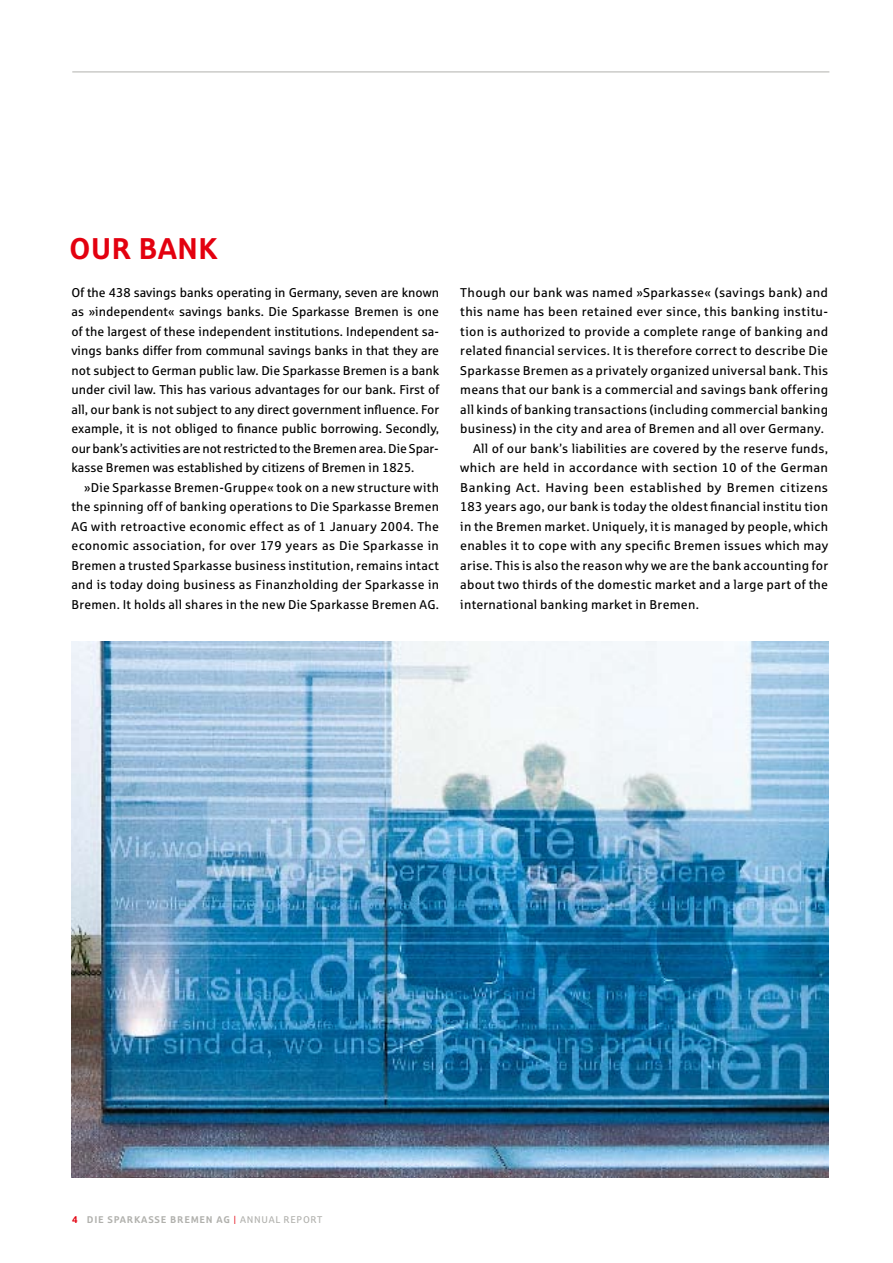
<style>
.page{position:relative;width:893px;height:1263px;background:#fff}
.page>*{position:absolute;margin:0;border:0;box-sizing:border-box;transform-origin:0 0}
.t1{font:700 30px "Sparkasse Rg";color:#e3000f}
.t2{font:12.75px/19.5px "Sparkasse Rg";letter-spacing:.015em;color:#000;text-align:justify}
.t3{font:700 9.75px "Sparkasse Rg";letter-spacing:.075em;color:#b1b1ad}
.s1{color:#e3000f}
.s2{font-weight:400;color:#e3000f}
.s3{font-weight:400}
</style>
<div class="page">
<hr style="left:72px;top:72px;width:757px;height:1px;background:#b1b1ad">
<img style="left:71px;top:642px;width:757px;height:536px">
<h1 class="t1" style="left:69px;top:229px;width:147px">OUR BANK</h1>
<p class="t2" style="left:71px;top:282px;width:369px">Of the 438 savings banks operating in Germany, seven are known as »independent« savings banks. Die Sparkasse Bremen is one of the largest of these independent institutions. Independent sa&shy;vings banks differ from communal savings banks in that they are not subject to German public law. Die Sparkasse Bremen is a bank under civil law. This has various advantages for our bank. First of all, our bank is not subject to any direct government influence. For example, it is not obliged to finance public borrowing. Secondly, our bank’s activities are not restricted to the Bremen area. Die Spar&shy;kasse Bremen was established by citizens of Bremen in 1825.</p>
<p class="t2" style="left:71px;top:477px;width:369px;text-indent:13px">»Die Sparkasse Bremen-Gruppe« took on a new structure with the spinning off of banking operations to Die Sparkasse Bremen AG with retroactive economic effect as of 1 January 2004. The economic association, for over 179 years as Die Sparkasse in Bremen a trusted Sparkasse business institution, remains intact and is today doing business as Finanzholding der Sparkasse in Bremen. It holds all shares in the new Die Sparkasse Bremen AG.</p>
<p class="t2" style="left:460px;top:282px;width:369px">Though our bank was named »Sparkasse« (savings bank) and</p>
<p class="t2" style="left:460px;top:302px;width:369px">this name has been retained ever since, this banking institu-</p>
<p class="t2" style="left:460px;top:321px;width:369px">tion is authorized to provide a complete range of banking and</p>
<p class="t2" style="left:460px;top:341px;width:369px">related financial services. It is therefore correct to describe Die</p>
<p class="t2" style="left:460px;top:360px;width:369px">Sparkasse Bremen as a privately organized universal bank. This</p>
<p class="t2" style="left:460px;top:379px;width:369px">means that our bank is a commercial and savings bank offering</p>
<p class="t2" style="left:460px;top:399px;width:369px">all kinds of banking transactions (including commercial banking</p>
<p class="t2" style="left:460px;top:419px;width:365px">business) in the city and area of Bremen and all over Germany.</p>
<p class="t2" style="left:473px;top:438px;width:356px">All of our bank’s liabilities are covered by the reserve funds,</p>
<p class="t2" style="left:460px;top:458px;width:369px">which are held in accordance with section 10 of the German</p>
<p class="t2" style="left:460px;top:477px;width:369px">Banking Act. Having been established by Bremen citizens</p>
<p class="t2" style="left:460px;top:497px;width:369px">183 years ago, our bank is today the oldest financial institu tion</p>
<p class="t2" style="left:460px;top:516px;width:369px">in the Bremen market. U niquely, it is managed by people, which</p>
<p class="t2" style="left:460px;top:536px;width:369px">enables it to cope with any specific Bremen issues which may</p>
<p class="t2" style="left:460px;top:555px;width:369px">arise. This is also the reason why we are the bank accounting for</p>
<p class="t2" style="left:460px;top:575px;width:369px">about two thirds of the domestic market and a large part of the</p>
<p class="t2" style="left:460px;top:594px;width:240px">international banking market in Bremen.</p>
<p class="t3" style="left:72px;top:1213px;width:252px"><span class="s1">4</span> DIE SPARKASSE BREMEN AG <span class="s2">|</span> <span class="s3">Annual Report</span></p>
</div>
